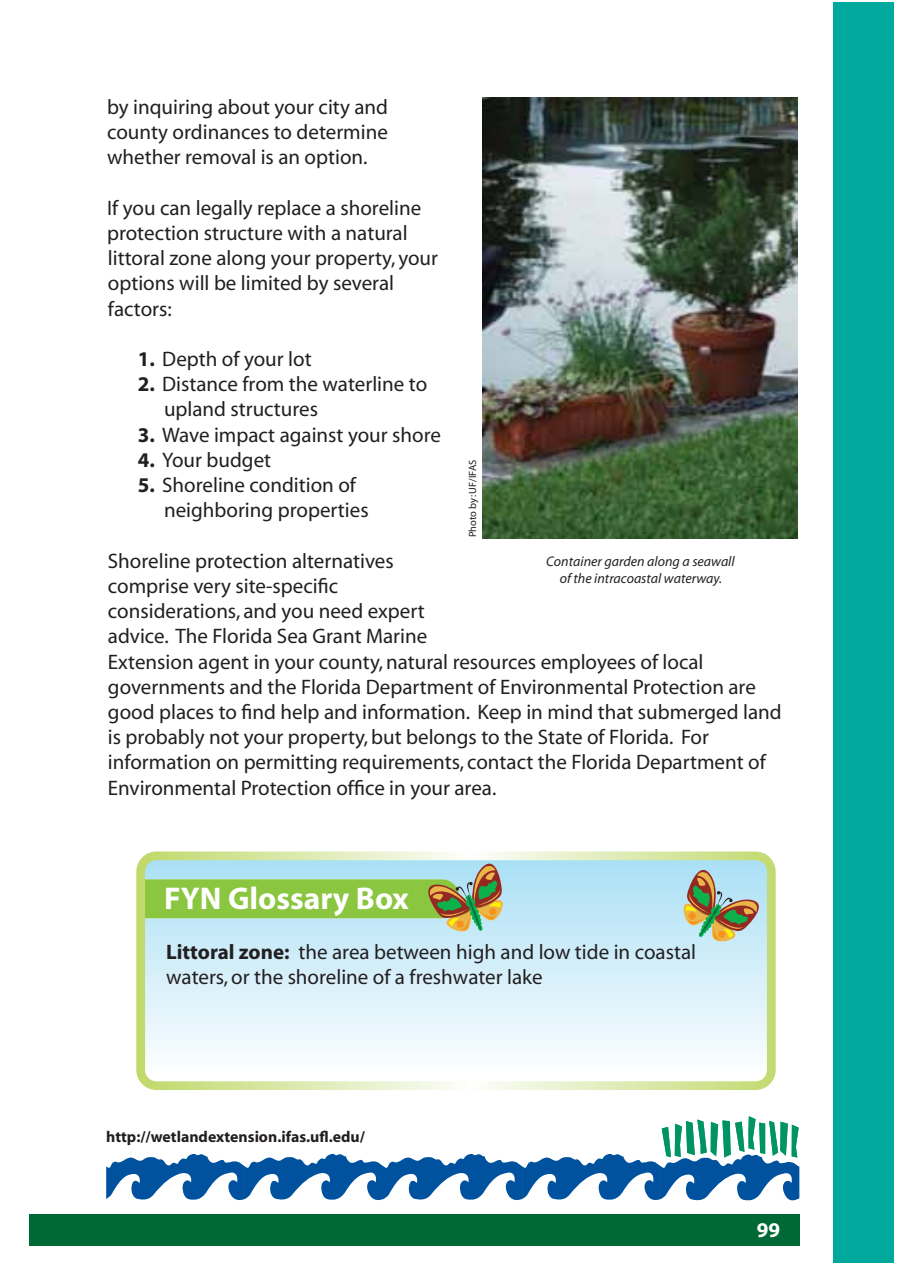
<style>
.page{position:relative;width:897px;height:1266px;background:#fff}
.page>*{position:absolute;margin:0;border:0;box-sizing:border-box;transform-origin:0 0}
.t1{font:700 31.5px "Myriad";color:#fff}
.t2{font:21px/25.2px "Myriad";color:#231f20}
.t3{font:700 21px "Myriad";color:#fff}
.t4{font:700 15.75px "Myriad";color:#231f20}
.t5{font:italic 14px/16.8px "Myriad";color:#231f20;text-align:center}
.t6{font:10.5px "Myriad";color:#231f20}
.s1{font-weight:700}
</style>
<div class="page">
<div style="left:30px;top:1213px;width:769px;height:31px;background:#006835"></div>
<div style="left:833px;top:3px;width:61px;height:1260px;background:#00a99c"></div>
<svg style="left:106px;top:1116px;width:693px;height:84px"></svg>
<img style="left:482px;top:97px;width:315px;height:441px">
<svg style="left:136px;top:851px;width:639px;height:238px"></svg>
<svg style="left:682px;top:859px;width:87px;height:84px;background:#aabca7"></svg>
<svg style="left:141px;top:854px;width:362px;height:80px;background:#a5ce95"></svg>
<p class="t2" style="left:107px;top:96px;width:282px;text-align:justify">by inquiring about your city and county ordinances to determine whether removal is an option.</p>
<p class="t2" style="left:107px;top:197px;width:332px">If you can legally replace a shoreline protection structure with a natural littoral zone along your property, your options will be limited by several factors:</p>
<p class="t2" style="left:138px;top:348px;width:175px"><span class="s1">1.</span> Depth of your lot</p>
<p class="t2" style="left:164px;top:373px;width:264px;text-indent:-26px"><span class="s1">2.</span> Distance from the waterline to upland structures</p>
<p class="t2" style="left:138px;top:423px;width:304px"><span class="s1">3.</span> Wave impact against your shore</p>
<p class="t2" style="left:138px;top:449px;width:135px"><span class="s1">4.</span> Your budget</p>
<p class="t2" style="left:164px;top:474px;width:206px;text-indent:-26px"><span class="s1">5.</span> Shoreline condition of neighboring properties</p>
<p class="t2" style="left:108px;top:549px;width:675px">Shoreline protection alternatives<br>comprise very site-specific<br>considerations, and you need expert<br>advice. The Florida Sea Grant Marine<br>Extension agent in your county, natural resources employees of local governments and the Florida Department of Environmental Protection are good places to find help and information. Keep in mind that submerged land is probably not your property, but belongs to the State of Florida. For information on permitting requirements, contact the Florida Department of Environmental Protection office in your area.</p>
<p class="t6" style="left:468px;top:537px;width:79px;rotate:-90deg">Photo by: UF/IFAS</p>
<p class="t5" style="left:546px;top:554px;width:190px">Container garden along a seawall of the intracoastal waterway.</p>
<p class="t1" style="left:164px;top:887px;width:246px">FYN Glossary Box</p>
<p class="t2" style="left:166px;top:940px;width:531px"><span class="s1">Littoral zone:</span> the area between high and low tide in coastal waters, or the shoreline of a freshwater lake</p>
<p class="t4" style="left:106px;top:1130px;width:260px">http://wetlandextension.ifas.ufl.edu/</p>
<p class="t3" style="left:756px;top:1221px;width:25px">99</p>
</div>
